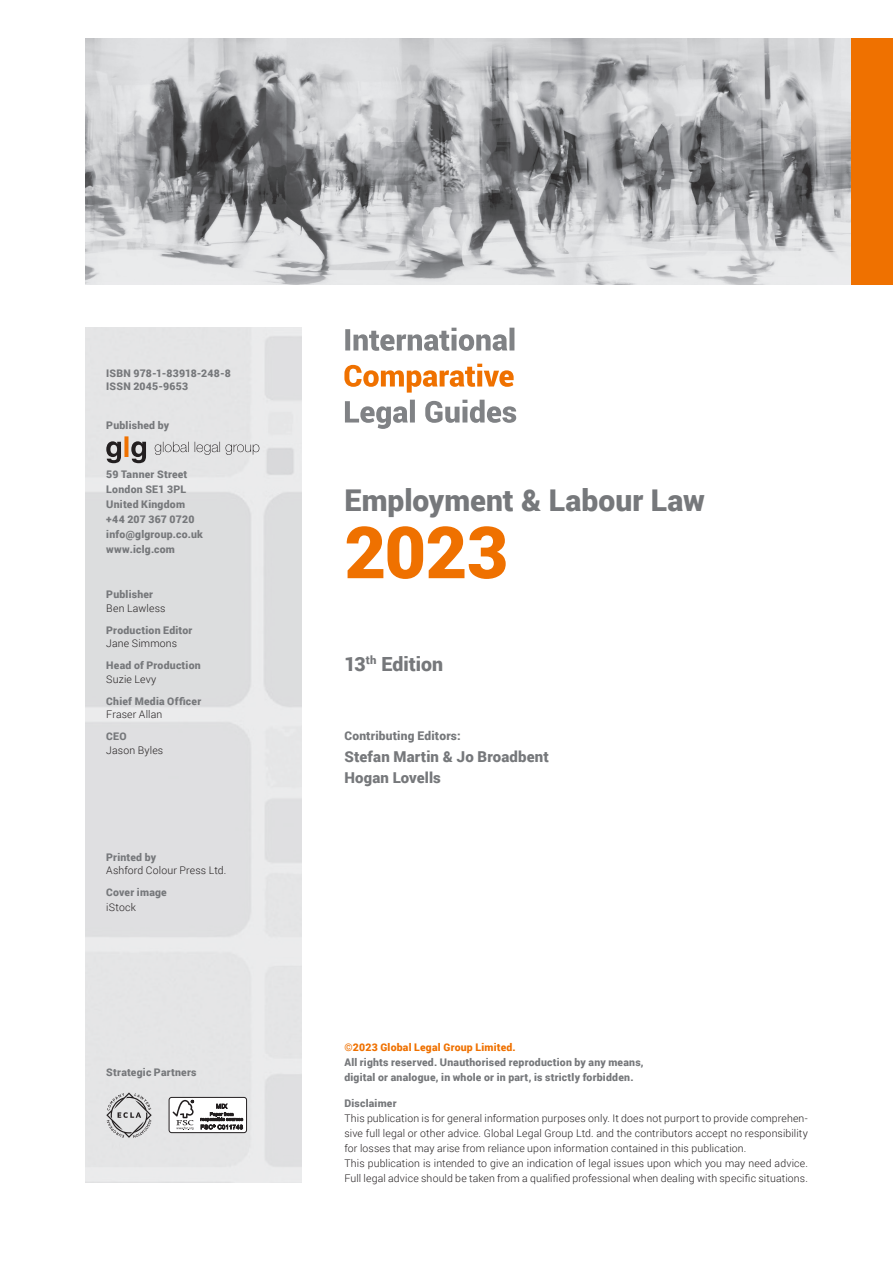
<style>
.page{position:relative;width:893px;height:1263px;background:#fff}
.page>*{position:absolute;margin:0;border:0;box-sizing:border-box;transform-origin:0 0}
.MS_-_Question{font:900 72px "Roboto";color:#ef7100}
.MS_Body_Text_-_First{font:900 30px "Roboto";color:#76787b}
.MS_Body_Text_-_First-2{font:900 19.5px "Roboto";color:#76787b}
.MS_Body_Text_-_First-3{font:900 15px/21px "Roboto";letter-spacing:.01em;color:#76787b}
.MS_-_Question-2{font:900 12px "Roboto";letter-spacing:.015em;color:#76787b}
.MS_Body_Text_-_First-4{font:900 10.5px/15px "Roboto";letter-spacing:.02em;color:#76787b}
.MS_Body_Text_-_First-5{font:300 10.5px/15px "Roboto";letter-spacing:.015em;color:#231f20}
.MS_-_Question-3{font:300 10.5px/15px "Roboto";letter-spacing:.015em;color:#231f20}
.MS_Body_Text_-_Secon{font:300 10.5px "Roboto";letter-spacing:.015em;color:#231f20}
.MS_-_Question-4{font:900 10.5px "Roboto";letter-spacing:.02em;color:#76787b}
.MS_Heading{font:900 10.5px/22px "Roboto";letter-spacing:.02em;color:#76787b}
.MS_-_Question_follow{font:300 10.5px "Roboto";letter-spacing:.015em;color:#231f20}
.s1{font-weight:300;color:#231f20}
.s2{font-weight:900;color:#76787b}
.s3{color:#ef7100}
</style>
<div class="page">
<div style="left:850px;top:38px;width:43px;height:247px;background:#ef7100"></div>
<img style="left:85px;top:38px;width:765px;height:247px">
<svg style="left:345px;top:400px;width:171px;height:29px"></svg>
<svg style="left:344px;top:364px;width:170px;height:29px"></svg>
<svg style="left:345px;top:328px;width:169px;height:23px"></svg>
<svg style="left:106px;top:1092px;width:46px;height:46px;background:#c1c1c2"></svg>
<svg style="left:106px;top:436px;width:153px;height:27px;background:#c9c6c5"></svg>
<div style="left:169px;top:1097px;width:78px;height:36px;border:1px solid #231f20;border-radius:3px"></div>
<svg style="left:173px;top:1100px;width:21px;height:30px"></svg>
<svg style="left:200px;top:1103px;width:43px;height:26px"></svg>
<p class="MS_Body_Text_-_First-4" style="left:106px;top:366px;width:126px;line-height:13.5px">ISBN 978-1-83918-248-8<br>ISSN 2045-9653</p>
<p class="MS_Body_Text_-_First-4" style="left:106px;top:417px;width:64px">Published by</p>
<p class="MS_Body_Text_-_First-4" style="left:106px;top:466px;width:98px">59 Tanner Street<br>London SE1 3PL<br>United Kingdom +44 207 367 0720 info@glgroup.co.uk</p>
<p class="MS_-_Question-4" style="left:106px;top:541px;width:70px">www.iclg.com</p>
<p class="MS_-_Question-4" style="left:106px;top:587px;width:48px">Publisher</p>
<p class="MS_Heading" style="left:106px;top:597px;width:88px"><span class="s1">Ben Lawless<br></span>Production Editor</p>
<p class="MS_-_Question_follow" style="left:106px;top:636px;width:72px">Jane Simmons</p>
<p class="MS_Body_Text_-_First-4" style="left:106px;top:658px;width:96px;line-height:13.5px">Head of Production<br><span class="s1">Suzie Levy</span></p>
<p class="MS_Body_Text_-_First-4" style="left:106px;top:694px;width:96px;line-height:13.5px">Chief Media Officer<br><span class="s1">Fraser Allan</span></p>
<p class="MS_Body_Text_-_First-5" style="left:106px;top:729px;width:59px;line-height:13.5px"><span class="s2">CEO<br></span>Jason Byles</p>
<p class="MS_-_Question-4" style="left:106px;top:850px;width:51px">Printed by</p>
<p class="MS_Body_Text_-_First-5" style="left:106px;top:859px;width:122px;line-height:22px">Ashford Colour Press Ltd.<br><span class="s2">Cover image</span></p>
<p class="MS_-_Question-3" style="left:106px;top:900px;width:31px">iStock</p>
<p class="MS_-_Question-4" style="left:106px;top:1065px;width:92px">Strategic Partners</p>
<p class="MS_Body_Text_-_First" style="left:344px;top:479px;width:362px">Employment &amp; Labour Law</p>
<p class="MS_-_Question" style="left:344px;top:502px;width:166px">2023</p>
<p class="MS_Body_Text_-_First-2" style="left:344px;top:650px;width:100px">13<sup>th</sup> Edition</p>
<p class="MS_-_Question-2" style="left:344px;top:727px;width:118px">Contributing Editors:</p>
<p class="MS_Body_Text_-_First-3" style="left:344px;top:745px;width:206px">Stefan Martin &amp; Jo Broadbent<br>Hogan Lovells</p>
<p class="MS_Body_Text_-_First-4" style="left:344px;top:1039px;width:301px"><span class="s3">©2023 Global Legal Group Limited.<br></span>All rights reserved. Unauthorised reproduction by any means, digital or analogue, in whole or in part, is strictly forbidden.</p>
<p class="MS_Body_Text_-_First-4" style="left:344px;top:1095px;width:54px">Disclaimer</p>
<p class="MS_Body_Text_-_Secon" style="left:344px;top:1111px;width:465px">This publication is for general information purposes only. It does not purport to provide comprehen-</p>
<p class="MS_-_Question-3" style="left:344px;top:1125px;width:465px">sive full legal or other advice. Global Legal Group Ltd. and the contributors accept no responsibility for losses that may arise from reliance upon information contained in this publication.</p>
<p class="MS_Body_Text_-_First-5" style="left:344px;top:1155px;width:465px">This publication is intended to give an indication of legal issues upon which you may need advice.<br>Full legal advice should be taken from a qualified professional when dealing with specific situations.</p>
</div>
